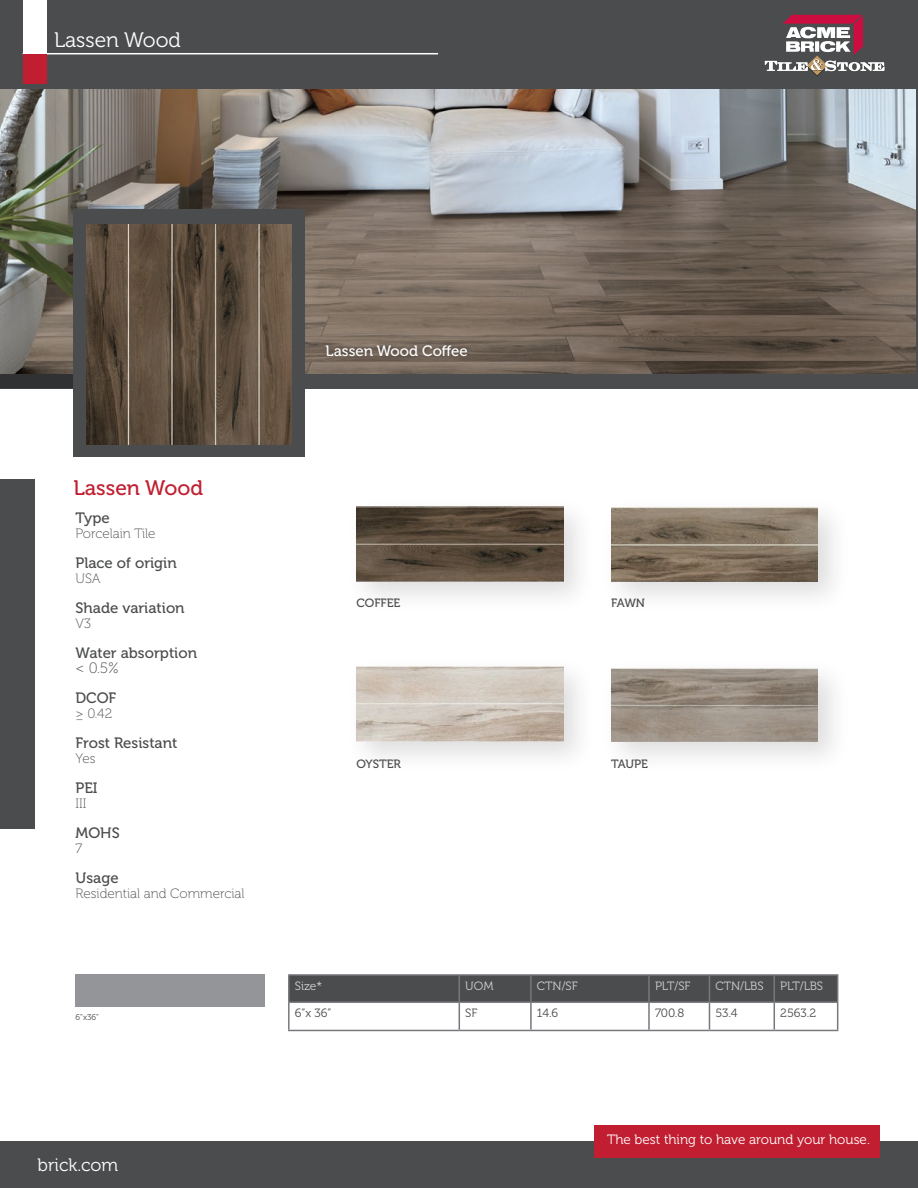
<style>
.page{position:relative;width:918px;height:1188px;background:#fff}
.page>*{position:absolute;margin:0;border:0;box-sizing:border-box;transform-origin:0 0}
.t1{font:21px "Museo 300";color:#fff}
.t2{font:21px "Museo 500";color:#c11f31}
.t3{font:18px "Museo 300";color:#fff}
.t4{font:15px "Museo 500";color:#4b4c4d}
.t5{font:15px "Museo 500";color:#fff}
.t6{font:15px "Museo 100";color:#4b4c4d}
.t7{font:13.5px "Museo 100";color:#4b4c4d}
.t8{font:13.5px "Museo 300";color:#fff}
.t9{font:12px "Museo 300";color:#d1d2d4}
.t10{font:12px "Museo 300";color:#4b4c4d}
.t11{font:12px "Museo 500";color:#4b4c4d}
.t12{font:8.4px "Museo 300";color:#4b4c4d}
</style>
<div class="page">
<div style="left:345px;top:495px;width:251px;height:119px;background:#231f20;opacity:.15"></div>
<img style="left:356px;top:506px;width:207px;height:75px">
<div style="left:600px;top:495px;width:251px;height:119px;background:#231f20;opacity:.15"></div>
<img style="left:611px;top:507px;width:207px;height:74px">
<div style="left:345px;top:655px;width:251px;height:120px;background:#231f20;opacity:.15"></div>
<img style="left:356px;top:666px;width:207px;height:76px">
<div style="left:600px;top:657px;width:251px;height:118px;background:#231f20;opacity:.15"></div>
<img style="left:611px;top:668px;width:207px;height:74px">
<div style="left:0;top:0;width:918px;height:389px;background:#4b4c4d"></div>
<svg style="left:0;top:374px;width:73px;height:14px"></svg>
<div style="left:0;top:1142px;width:918px;height:46px;background:#4b4c4d"></div>
<div style="left:0;top:480px;width:35px;height:349px;background:#4b4c4d"></div>
<img style="left:0;top:90px;width:915px;height:284px">
<hr style="left:23px;top:53px;width:415px;height:1px;background:#fff">
<div style="left:23px;top:0;width:23px;height:54px;background:#fff"></div>
<div style="left:23px;top:54px;width:23px;height:30px;background:#c11f31"></div>
<div style="left:594px;top:1125px;width:286px;height:32px;background:#c11f31"></div>
<div style="left:74px;top:210px;width:231px;height:247px;background:#4b4c4d"></div>
<div style="left:320px;top:339px;width:153px;height:23px;background:#231f20;opacity:.81"></div>
<hr style="left:288px;top:974px;width:171px;height:2px;background:#76787b">
<hr style="left:288px;top:976px;width:2px;height:25px;background:#76787b">
<hr style="left:459px;top:974px;width:72px;height:2px;background:#76787b">
<hr style="left:531px;top:974px;width:118px;height:2px;background:#76787b">
<hr style="left:649px;top:974px;width:60px;height:2px;background:#76787b">
<hr style="left:709px;top:974px;width:65px;height:2px;background:#76787b">
<hr style="left:774px;top:974px;width:64px;height:2px;background:#76787b">
<hr style="left:288px;top:1001px;width:171px;height:2px;background:#76787b">
<hr style="left:288px;top:1003px;width:2px;height:27px;background:#76787b">
<svg style="left:289px;top:975px;width:549px;height:55px"></svg>
<hr style="left:288px;top:1030px;width:171px;height:1px;background:#76787b">
<hr style="left:459px;top:1030px;width:72px;height:1px;background:#76787b">
<hr style="left:531px;top:1030px;width:118px;height:1px;background:#76787b">
<hr style="left:649px;top:1030px;width:60px;height:1px;background:#76787b">
<hr style="left:709px;top:1030px;width:65px;height:1px;background:#76787b">
<hr style="left:774px;top:1030px;width:64px;height:1px;background:#76787b">
<svg style="left:765px;top:15px;width:120px;height:61px"></svg>
<div style="left:76px;top:974px;width:189px;height:33px;background:#939598"></div>
<img style="left:87px;top:225px;width:205px;height:219px">
<h1 class="t1" style="left:54px;top:28px;width:128px">Lassen Wood</h1>
<h1 class="t2" style="left:74px;top:477px;width:131px">Lassen Wood</h1>
<p class="t4" style="left:76px;top:510px;width:36px">Type</p>
<p class="t7" style="left:76px;top:526px;width:81px">Porcelain Tile</p>
<p class="t4" style="left:76px;top:555px;width:103px">Place of origin</p>
<p class="t7" style="left:76px;top:571px;width:27px">USA</p>
<p class="t4" style="left:76px;top:600px;width:111px">Shade variation</p>
<p class="t7" style="left:76px;top:616px;width:17px">V3</p>
<p class="t4" style="left:76px;top:645px;width:123px">Water absorption</p>
<p class="t6" style="left:76px;top:660px;width:45px">&lt; 0.5%</p>
<p class="t4" style="left:76px;top:690px;width:42px">DCOF</p>
<p class="t7" style="left:76px;top:706px;width:38px">≥ 0.42</p>
<p class="t4" style="left:76px;top:735px;width:103px">Frost Resistant</p>
<p class="t7" style="left:76px;top:751px;width:22px">Yes</p>
<p class="t4" style="left:76px;top:780px;width:24px">PEI</p>
<p class="t7" style="left:76px;top:796px;width:12px">III</p>
<p class="t4" style="left:76px;top:825px;width:46px">MOHS</p>
<p class="t7" style="left:76px;top:841px;width:8px">7</p>
<p class="t4" style="left:76px;top:870px;width:45px">Usage</p>
<p class="t7" style="left:76px;top:886px;width:170px">Residential and Commercial</p>
<p class="t5" style="left:326px;top:342px;width:144px">Lassen Wood Coffee</p>
<p class="t11" style="left:356px;top:597px;width:45px">COFFEE</p>
<p class="t11" style="left:611px;top:597px;width:35px">FAWN</p>
<p class="t11" style="left:356px;top:757px;width:46px">OYSTER</p>
<p class="t11" style="left:611px;top:757px;width:38px">TAUPE</p>
<p class="t9" style="left:295px;top:979px;width:29px">Size*</p>
<p class="t9" style="left:465px;top:979px;width:30px">UOM</p>
<p class="t9" style="left:537px;top:979px;width:42px">CTN/SF</p>
<p class="t9" style="left:655px;top:979px;width:37px">PLT/SF</p>
<p class="t9" style="left:715px;top:979px;width:50px">CTN/LBS</p>
<p class="t9" style="left:780px;top:979px;width:44px">PLT/LBS</p>
<p class="t12" style="left:76px;top:1012px;width:25px">6”x36”</p>
<p class="t10" style="left:295px;top:1007px;width:38px">6”x 36”</p>
<p class="t10" style="left:465px;top:1007px;width:14px">SF</p>
<p class="t10" style="left:537px;top:1007px;width:23px">14.6</p>
<p class="t10" style="left:655px;top:1007px;width:31px">700.8</p>
<p class="t10" style="left:715px;top:1007px;width:24px">53.4</p>
<p class="t10" style="left:780px;top:1007px;width:37px">2563.2</p>
<p class="t3" style="left:38px;top:1155px;width:82px">brick.com</p>
<p class="t8" style="left:607px;top:1132px;width:264px">The best thing to have around your house.</p>
</div>
